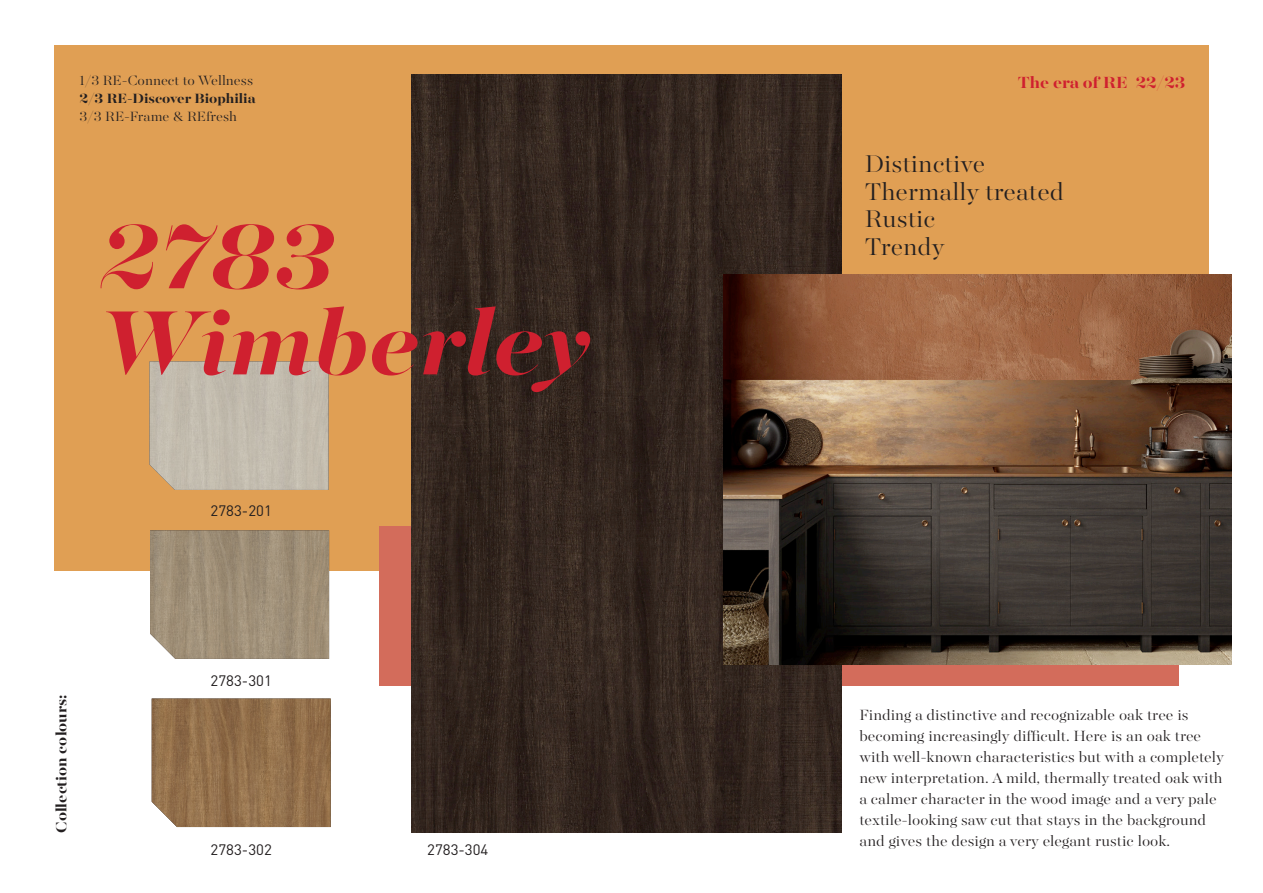
<style>
.page{position:relative;width:1263px;height:893px;background:#fff}
.page>*{position:absolute;margin:0;border:0;box-sizing:border-box;transform-origin:0 0}
.t1{font:italic 700 101.85px/86.1px "Majesti Banner";color:#cf202f}
.t2{font:300 27px "Majesti Banner";color:#231f20}
.t3{font:700 18px "Majesti Banner";color:#cf202f}
.t4{font:300 16.5px/21px "Majesti Banner";color:#231f20}
.t5{font:700 16.5px "Majesti Banner";color:#231f20}
.t6{font:300 15px "Majesti Banner";color:#231f20}
.t7{font:15px "DIN Pro";color:#231f20}
.t8{font:700 15px "Majesti Banner";color:#231f20}
</style>
<div class="page">
<div style="left:54px;top:45px;width:1155px;height:525px;background:#e09f54"></div>
<div style="left:379px;top:526px;width:800px;height:160px;background:#d36c5b"></div>
<img style="left:411px;top:74px;width:431px;height:759px">
<img style="left:724px;top:275px;width:507px;height:390px">
<div style="left:149px;top:361px;width:180px;height:129px;background:#c2bbae"></div>
<img style="left:150px;top:530px;width:179px;height:129px">
<img style="left:152px;top:698px;width:179px;height:129px">
<p class="t6" style="left:80px;top:71px;width:175px">1/3 RE-Connect to Wellness</p>
<p class="t8" style="left:80px;top:89px;width:178px">2/3 RE-Discover Biophilia</p>
<p class="t6" style="left:80px;top:107px;width:159px">3/3 RE-Frame &amp; REfresh</p>
<p class="t1" style="left:100px;top:221px;width:494px">2783<br>Wimberley</p>
<p class="t7" style="left:211px;top:501px;width:63px">2783-201</p>
<p class="t5" style="left:51px;top:833px;width:140px;rotate:-90deg">Collection colours:</p>
<p class="t7" style="left:211px;top:670px;width:63px">2783-301</p>
<p class="t7" style="left:211px;top:839px;width:63px">2783-302</p>
<p class="t7" style="left:427px;top:839px;width:63px">2783-304</p>
<p class="t3" style="left:1018px;top:70px;width:169px">The era of RE 22/23</p>
<p class="t2" style="left:865px;top:146px;width:122px">Distinctive</p>
<p class="t2" style="left:865px;top:174px;width:201px">Thermally treated</p>
<p class="t2" style="left:865px;top:201px;width:72px">Rustic</p>
<p class="t2" style="left:865px;top:229px;width:81px">Trendy</p>
<p class="t4" style="left:859px;top:706px;width:366px">Finding a distinctive and recognizable oak tree is becoming increasingly difficult. Here is an oak tree with well-known characteristics but with a completely new interpretation. A mild, thermally treated oak with a calmer character in the wood image and a very pale textile-looking saw cut that stays in the background and gives the design a very elegant rustic look.</p>
</div>
